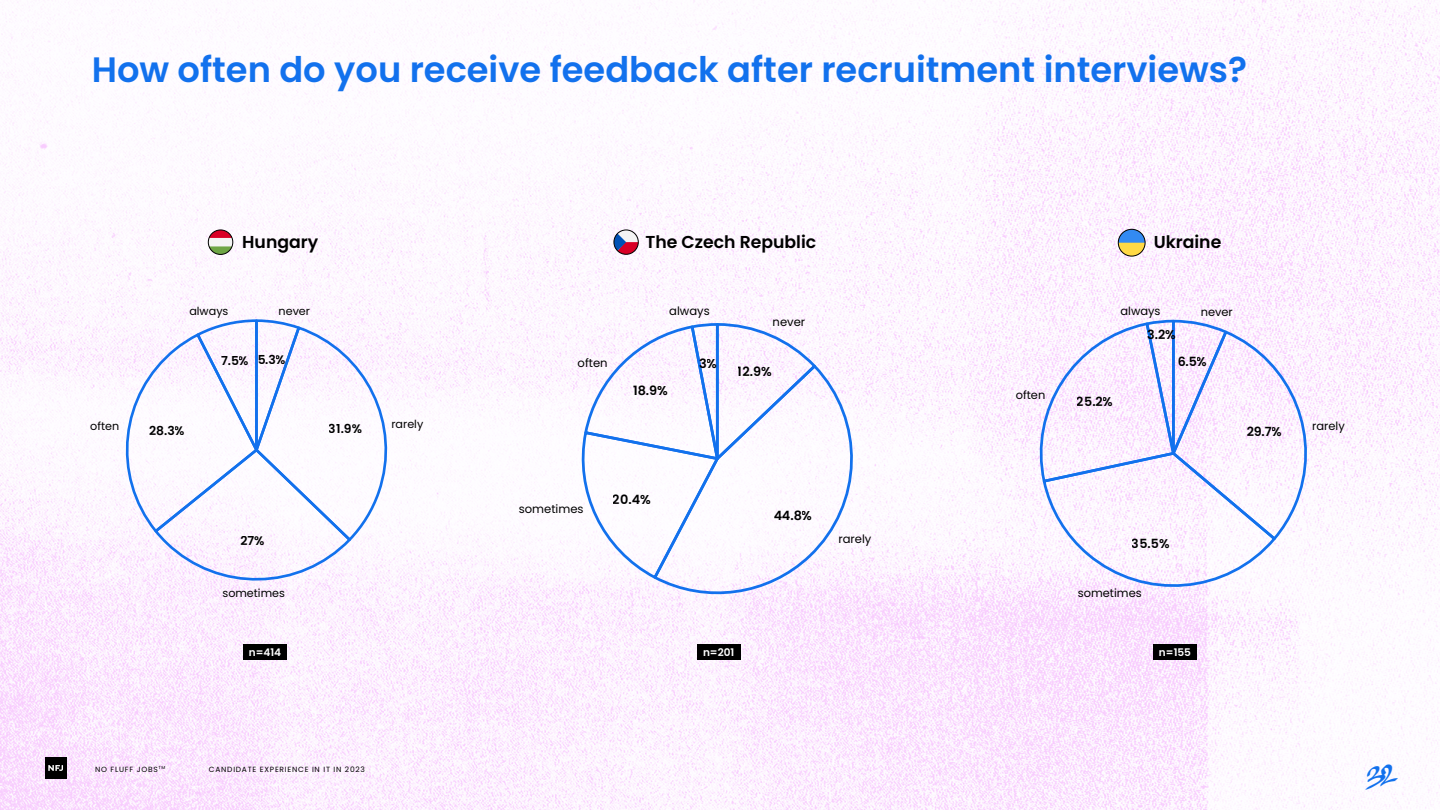
<style>
.page{position:relative;width:1440px;height:810px;background:#fff}
.page>*{position:absolute;margin:0;border:0;box-sizing:border-box;transform-origin:0 0}
.t1{font:600 35.25px "Poppins";color:#1271ed}
.t2{font:35.25px "Subway New York SC";color:#1271ed}
.t3{font:600 17.25px "Poppins";color:#000}
.t4{font:600 12.83px "Poppins";color:#000}
.t5{font:600 12.6px "Poppins";color:#000}
.t6{font:600 12.38px "Poppins";color:#000}
.t7{font:11.62px "Poppins";color:#000}
.t8{font:11.4px "Poppins";color:#000}
.t9{font:11.18px "Poppins";color:#000}
.t10{font:600 10.5px "Poppins";color:#fff}
.t11{font:7.5px "Poppins";letter-spacing:.1em;color:#000}
.t12{font:4.35px "Poppins";color:#000}
</style>
<div class="page">
<img style="left:0;top:0;width:1440px;height:810px">
<div style="left:243px;top:645px;width:44px;height:15px;background:#000"></div>
<div style="left:697px;top:645px;width:43px;height:15px;background:#000"></div>
<div style="left:1153px;top:645px;width:44px;height:15px;background:#000"></div>
<div style="left:614px;top:230px;width:24px;height:24px;background:#f4f4f4;border-radius:50%"></div>
<svg style="left:614px;top:234px;width:24px;height:20px"></svg>
<div style="left:614px;top:230px;width:24px;height:24px;border:1px solid #000;border-radius:50%"></div>
<svg style="left:208px;top:230px;width:25px;height:24px"></svg>
<div style="left:208px;top:230px;width:25px;height:25px;border:1px solid #000;border-radius:50%"></div>
<div style="left:1118px;top:229px;width:27px;height:27px;background:#ffd945;border-radius:50%"></div>
<svg style="left:1118px;top:229px;width:27px;height:14px"></svg>
<div style="left:1118px;top:229px;width:27px;height:27px;border:1px solid #000;border-radius:50%"></div>
<svg style="left:111px;top:318px;width:291px;height:275px"></svg>
<svg style="left:651px;top:362px;width:215px;height:242px"></svg>
<svg style="left:574px;top:322px;width:244px;height:259px"></svg>
<svg style="left:1029px;top:318px;width:295px;height:282px"></svg>
<div style="left:45px;top:757px;width:21px;height:22px;background:#000"></div>
<svg style="left:48px;top:765px;width:15px;height:6px"></svg>
<p class="t1" style="left:92px;top:49px;width:1157px">How often do you receive feedback after recruitment interviews?</p>
<p class="t9" style="left:90px;top:420px;width:30px">often</p>
<p class="t3" style="left:242px;top:232px;width:77px">Hungary</p>
<p class="t3" style="left:646px;top:232px;width:172px">The Czech Republic</p>
<p class="t3" style="left:1154px;top:232px;width:69px">Ukraine</p>
<p class="t9" style="left:189px;top:304px;width:41px">always</p>
<p class="t9" style="left:279px;top:304px;width:33px">never</p>
<p class="t7" style="left:669px;top:304px;width:42px">always</p>
<p class="t7" style="left:773px;top:315px;width:34px">never</p>
<p class="t8" style="left:1121px;top:304px;width:42px">always</p>
<p class="t8" style="left:1201px;top:305px;width:34px">never</p>
<p class="t5" style="left:1147px;top:327px;width:30px">3.2%</p>
<p class="t6" style="left:221px;top:354px;width:30px">7.5%</p>
<p class="t6" style="left:257px;top:352px;width:30px">5.3%</p>
<p class="t7" style="left:578px;top:357px;width:32px">often</p>
<p class="t4" style="left:699px;top:356px;width:20px">3%</p>
<p class="t4" style="left:738px;top:364px;width:35px">12.9%</p>
<p class="t5" style="left:1177px;top:354px;width:31px">6.5%</p>
<p class="t4" style="left:633px;top:384px;width:36px">18.9%</p>
<p class="t8" style="left:1016px;top:388px;width:31px">often</p>
<p class="t5" style="left:1077px;top:395px;width:38px">25.2%</p>
<p class="t6" style="left:149px;top:423px;width:37px">28.3%</p>
<p class="t6" style="left:329px;top:421px;width:35px">31.9%</p>
<p class="t9" style="left:391px;top:417px;width:33px">rarely</p>
<p class="t5" style="left:1246px;top:424px;width:37px">29.7%</p>
<p class="t6" style="left:240px;top:534px;width:26px">27%</p>
<p class="t9" style="left:223px;top:586px;width:64px">sometimes</p>
<p class="t7" style="left:519px;top:502px;width:66px">sometimes</p>
<p class="t4" style="left:613px;top:492px;width:40px">20.4%</p>
<p class="t4" style="left:773px;top:508px;width:41px">44.8%</p>
<p class="t7" style="left:838px;top:532px;width:35px">rarely</p>
<p class="t5" style="left:1132px;top:536px;width:39px">35.5%</p>
<p class="t8" style="left:1078px;top:586px;width:65px">sometimes</p>
<p class="t10" style="left:249px;top:646px;width:34px">n=414</p>
<p class="t10" style="left:703px;top:646px;width:33px">n=201</p>
<p class="t10" style="left:1159px;top:646px;width:34px">n=155</p>
<p class="t8" style="left:1312px;top:420px;width:34px">rarely</p>
<p class="t12" style="left:159px;top:765px;width:8px">TM</p>
<p class="t11" style="left:95px;top:765px;width:64px">NO FLUFF JOBS</p>
<p class="t11" style="left:209px;top:765px;width:158px">CANDIDATE EXPERIENCE IN IT IN 2023</p>
<p class="t2" style="left:1368px;top:752px;width:29px">32</p>
</div>
